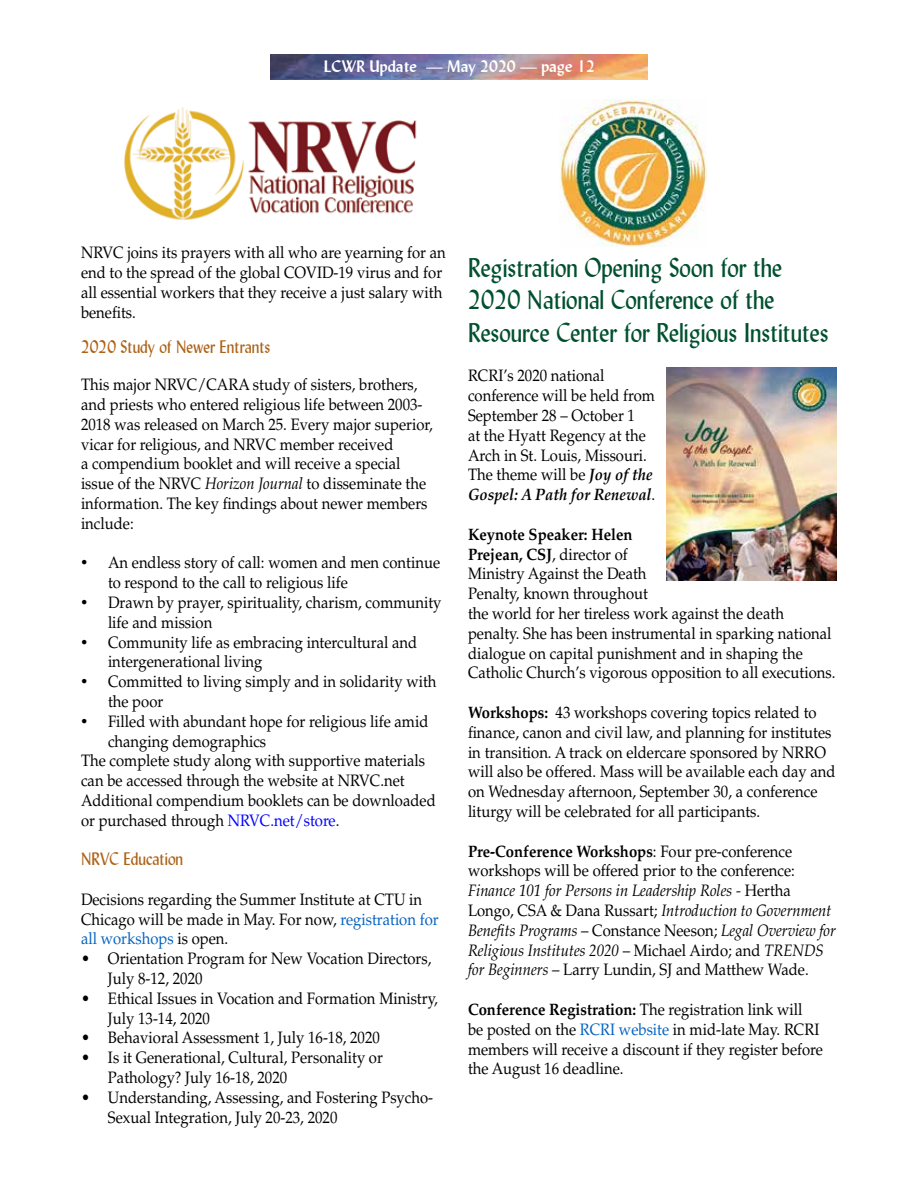
<style>
.page{position:relative;width:918px;height:1188px;background:#fff}
.page>*{position:absolute;margin:0;border:0;box-sizing:border-box;transform-origin:0 0}
.t1{font:27px/32.4px "Lydian BT";color:#00502f;scale:.9 1}
.t2{font:18px "Lydian BT";color:#ac6318;scale:.9 1}
.t3{font:16.5px/19.8px "Palatino LT Std";color:#000;scale:.9 1}
.t4{font:700 16.5px "Lydian BT";color:#fff}
.s1{font-style:italic}
.s2{font-family:"Times New Roman";font-size:18px}
.s3{color:#00f}
.s4{color:#0563c1}
.s5{font-weight:700;font-style:italic}
.s6{font-weight:700}
</style>
<div class="page">
<img style="left:271px;top:54px;width:377px;height:26px">
<img style="left:124px;top:107px;width:293px;height:113px">
<img style="left:666px;top:368px;width:171px;height:212px">
<img style="left:559px;top:99px;width:148px;height:147px">
<p class="t4" style="left:324px;top:56px;width:273px">LCWR Update — May 2020 — page 12</p>
<p class="t3" style="left:81px;top:243px;width:407px">NRVC joins its prayers with all who are yearning for an end to the spread of the global COVID-19 virus and for all essential workers that they receive a just salary with benefits.</p>
<p class="t2" style="left:81px;top:336px;width:212px">2020 Study of Newer Entrants</p>
<p class="t3" style="left:81px;top:375px;width:393px">This major NRVC/CARA study of sisters, brothers, and priests who entered religious life between 2003- 2018 was released on March 25. Every major superior, vicar for religious, and NRVC member received<br>a compendium booklet and will receive a special issue of the NRVC <span class="s1">Horizon Journal</span> to disseminate the information. The key findings about newer members include:</p>
<p class="t3" style="left:108px;top:553px;width:371px;text-indent:-27px"><span class="s2">•</span> An endless story of call: women and men continue to respond to the call to religious life</p>
<p class="t3" style="left:108px;top:593px;width:372px;text-indent:-27px"><span class="s2">•</span> Drawn by prayer, spirituality, charism, community life and mission</p>
<p class="t3" style="left:108px;top:632px;width:345px;text-indent:-27px"><span class="s2">•</span> Community life as embracing intercultural and intergenerational living</p>
<p class="t3" style="left:108px;top:672px;width:367px;text-indent:-27px"><span class="s2">•</span> Committed to living simply and in solidarity with the poor</p>
<p class="t3" style="left:81px;top:712px;width:388px"><span class="s2">•</span> Filled with abundant hope for religious life amid</p>
<p class="t3" style="left:108px;top:731px;width:177px">changing demographics</p>
<p class="t3" style="left:81px;top:751px;width:384px">The complete study along with supportive materials</p>
<p class="t3" style="left:81px;top:771px;width:361px">can be accessed through the website at NRVC.net</p>
<p class="t3" style="left:81px;top:791px;width:396px">Additional compendium booklets can be downloaded</p>
<p class="t3" style="left:81px;top:811px;width:289px">or purchased through <span class="s3">NRVC.net/store</span>.</p>
<p class="t2" style="left:81px;top:848px;width:115px">NRVC Education</p>
<p class="t3" style="left:81px;top:890px;width:399px">Decisions regarding the Summer Institute at CTU in<br>Chicago will be made in May. For now, <span class="s4">registration for all workshops</span> is open.</p>
<p class="t3" style="left:108px;top:949px;width:361px;text-indent:-27px">• Orientation Program for New Vocation Directors,<br>July 8-12, 2020</p>
<p class="t3" style="left:108px;top:989px;width:368px;text-indent:-27px">• Ethical Issues in Vocation and Formation Ministry,<br>July 13-14, 2020</p>
<p class="t3" style="left:81px;top:1028px;width:334px">• Behavioral Assessment 1, July 16-18, 2020</p>
<p class="t3" style="left:108px;top:1048px;width:307px;text-indent:-27px">• Is it Generational, Cultural, Personality or<br>Pathology? July 16-18, 2020</p>
<p class="t3" style="left:108px;top:1088px;width:363px;text-indent:-27px">• Understanding, Assessing, and Fostering Psycho-<br>Sexual Integration, July 20-23, 2020</p>
<h1 class="t1" style="left:468px;top:251px;width:402px">Registration Opening Soon for the<br>2020 National Conference of the<br>Resource Center for Religious Institutes</h1>
<p class="t3" style="left:468px;top:366px;width:210px">RCRI’s 2020 national conference will be held from<br>September 28 – October 1<br>at the Hyatt Regency at the<br>Arch in St. Louis, Missouri.<br>The theme will be <span class="s5">Joy of the<br>Gospel: A Path for Renewal</span>.</p>
<p class="t3" style="left:468px;top:525px;width:410px"><span class="s6">Keynote Speaker: Helen<br>Prejean, CSJ</span>, director of<br>Ministry Against the Death<br>Penalty, known throughout<br>the world for her tireless work against the death penalty. She has been instrumental in sparking national dialogue on capital punishment and in shaping the Catholic Church’s vigorous opposition to all executions.</p>
<p class="t3" style="left:468px;top:703px;width:410px"><span class="s6">Workshops:</span> 43 workshops covering topics related to finance, canon and civil law, and planning for institutes in transition. A track on eldercare sponsored by NRRO will also be offered. Mass will be available each day and on Wednesday afternoon, September 30, a conference liturgy will be celebrated for all participants.</p>
<p class="t3" style="left:468px;top:841px;width:410px"><span class="s6">Pre-Conference Workshops</span>: Four pre-conference workshops will be offered prior to the conference:<br><span class="s1">Finance 101 for Persons in Leadership Roles -</span> Hertha Longo, CSA &amp; Dana Russart; <span class="s1">Introduction to Government Benefits Programs</span> – Constance Neeson; <span class="s1">Legal Overview for Religious Institutes 2020</span> – Michael Airdo; and <span class="s1">TRENDS for Beginners</span> – Larry Lundin, SJ and Matthew Wade.</p>
<p class="t3" style="left:468px;top:1000px;width:396px"><span class="s6">Conference Registration:</span> The registration link will<br>be posted on the <span class="s4">RCRI website</span> in mid-late May. RCRI members will receive a discount if they register before the August 16 deadline.</p>
</div>
